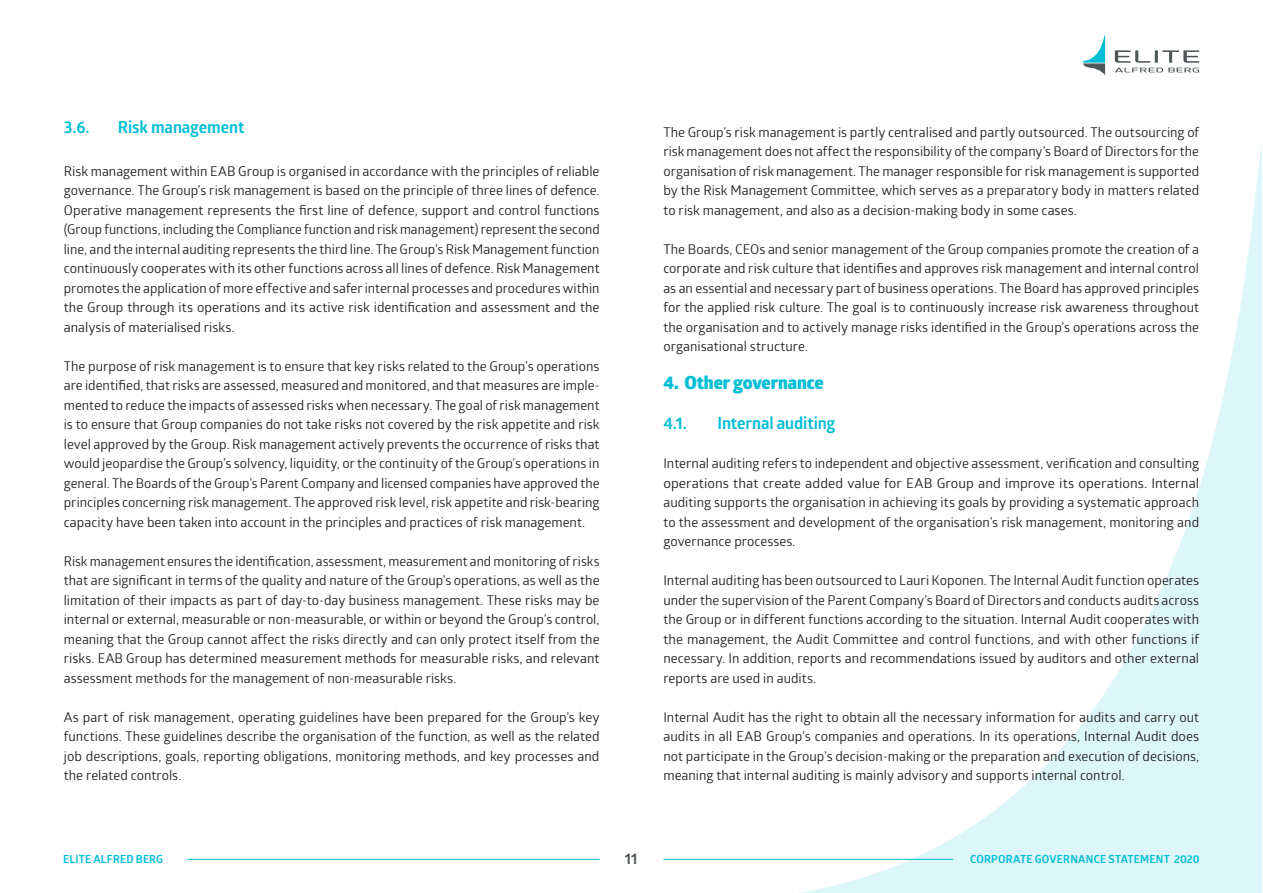
<style>
.page{position:relative;width:1263px;height:893px;background:#fff}
.page>*{position:absolute;margin:0;border:0;box-sizing:border-box;transform-origin:0 0}
.Väliotsikko{font:800 18px "Glober";letter-spacing:-.01em;color:#00bed6}
.Väliotsikko_2{font:700 16.5px "Glober";letter-spacing:-.005em;color:#00bed6}
.t1{font:700 15px "Glober";color:#4d5758}
.Leipis-perusteksti{font:13.5px/19.5px "Glober";color:#231f20;text-align:justify}
.t2{font:700 10.95px "Glober";letter-spacing:.02em;color:#00bed6}
</style>
<div class="page">
<svg style="left:770px;top:143px;width:492px;height:750px"></svg>
<svg style="left:1115px;top:50px;width:84px;height:22px"></svg>
<svg style="left:1083px;top:35px;width:22px;height:40px"></svg>
<hr style="left:187px;top:859px;width:413px;height:1px;background:#00bed6">
<hr style="left:663px;top:859px;width:290px;height:1px;background:#00bed6">
<p class="Väliotsikko_2" style="left:64px;top:115px;width:27px">3.6.</p>
<p class="Väliotsikko_2" style="left:118px;top:115px;width:128px">Risk management</p>
<p class="Leipis-perusteksti" style="left:64px;top:160px;width:537px">Risk management within EAB Group is organised in accordance with the principles of reliable governance. The Group’s risk management is based on the principle of three lines of defence.<br>Operative management represents the first line of defence, support and control functions (Group functions, including the Compliance function and risk management) represent the second line, and the internal auditing represents the third line. The Group’s Risk Management function continuously cooperates with its other functions across all lines of defence. Risk Management promotes the application of more effective and safer internal processes and procedures within the Group through its operations and its active risk identification and assessment and the analysis of materialised risks.</p>
<p class="Leipis-perusteksti" style="left:64px;top:355px;width:537px">The purpose of risk management is to ensure that key risks related to the Group’s operations are identified, that risks are assessed, measured and monitored, and that measures are imple&shy;mented to reduce the impacts of assessed risks when necessary. The goal of risk management is to ensure that Group companies do not take risks not covered by the risk appetite and risk level approved by the Group. Risk management actively prevents the occurrence of risks that would jeopardise the Group’s solvency, liquidity, or the continuity of the Group’s operations in general. The Boards of the Group’s Parent Company and licensed companies have approved the principles concerning risk management. The approved risk level, risk appetite and risk-bearing capacity have been taken into account in the principles and practices of risk management.</p>
<p class="Leipis-perusteksti" style="left:64px;top:550px;width:537px">Risk management ensures the identification, assessment, measurement and monitoring of risks that are significant in terms of the quality and nature of the Group’s operations, as well as the limitation of their impacts as part of day-to-day business management. These risks may be internal or external, measurable or non-measurable, or within or beyond the Group’s control, meaning that the Group cannot affect the risks directly and can only protect itself from the risks. EAB Group has determined measurement methods for measurable risks, and relevant assessment methods for the management of non-measurable risks.</p>
<p class="Leipis-perusteksti" style="left:64px;top:706px;width:537px">As part of risk management, operating guidelines have been prepared for the Group’s key functions. These guidelines describe the organisation of the function, as well as the related job descriptions, goals, reporting obligations, monitoring methods, and key processes and the related controls.</p>
<p class="Leipis-perusteksti" style="left:663px;top:121px;width:537px">The Group’s risk management is partly centralised and partly outsourced. The outsourcing of risk management does not affect the responsibility of the company’s Board of Directors for the organisation of risk management. The manager responsible for risk management is supported by the Risk Management Committee, which serves as a preparatory body in matters related to risk management, and also as a decision-making body in some cases.</p>
<p class="Leipis-perusteksti" style="left:663px;top:238px;width:537px">The Boards, CEOs and senior management of the Group companies promote the creation of a corporate and risk culture that identifies and approves risk management and internal control as an essential and necessary part of business operations. The Board has approved principles for the applied risk culture. The goal is to continuously increase risk awareness throughout the organisation and to actively manage risks identified in the Group’s operations across the organisational structure.</p>
<p class="Väliotsikko" style="left:663px;top:369px;width:162px">4. Other governance</p>
<p class="Väliotsikko_2" style="left:663px;top:411px;width:25px">4.1.</p>
<p class="Väliotsikko_2" style="left:717px;top:411px;width:120px">Internal auditing</p>
<p class="Leipis-perusteksti" style="left:663px;top:453px;width:537px">Internal auditing refers to independent and objective assessment, verification and consulting operations that create added value for EAB Group and improve its operations. Internal auditing supports the organisation in achieving its goals by providing a systematic approach to the assessment and development of the organisation’s risk management, monitoring and governance processes.</p>
<p class="Leipis-perusteksti" style="left:663px;top:570px;width:537px">Internal auditing has been outsourced to Lauri Koponen. The Internal Audit function operates under the supervision of the Parent Company’s Board of Directors and conducts audits across the Group or in different functions according to the situation. Internal Audit cooperates with the management, the Audit Committee and control functions, and with other functions if necessary. In addition, reports and recommendations issued by auditors and other external reports are used in audits.</p>
<p class="Leipis-perusteksti" style="left:663px;top:706px;width:537px">Internal Audit has the right to obtain all the necessary information for audits and carry out audits in all EAB Group’s companies and operations. In its operations, Internal Audit does not participate in the Group’s decision-making or the preparation and execution of decisions, meaning that internal auditing is mainly advisory and supports internal control.</p>
<p class="t2" style="left:63px;top:852px;width:102px">ELITE ALFRED BERG</p>
<p class="t1" style="left:625px;top:847px;width:14px">11</p>
<p class="t2" style="left:970px;top:852px;width:231px">CORPORATE GOVERNANCE STATEMENT 2020</p>
</div>
